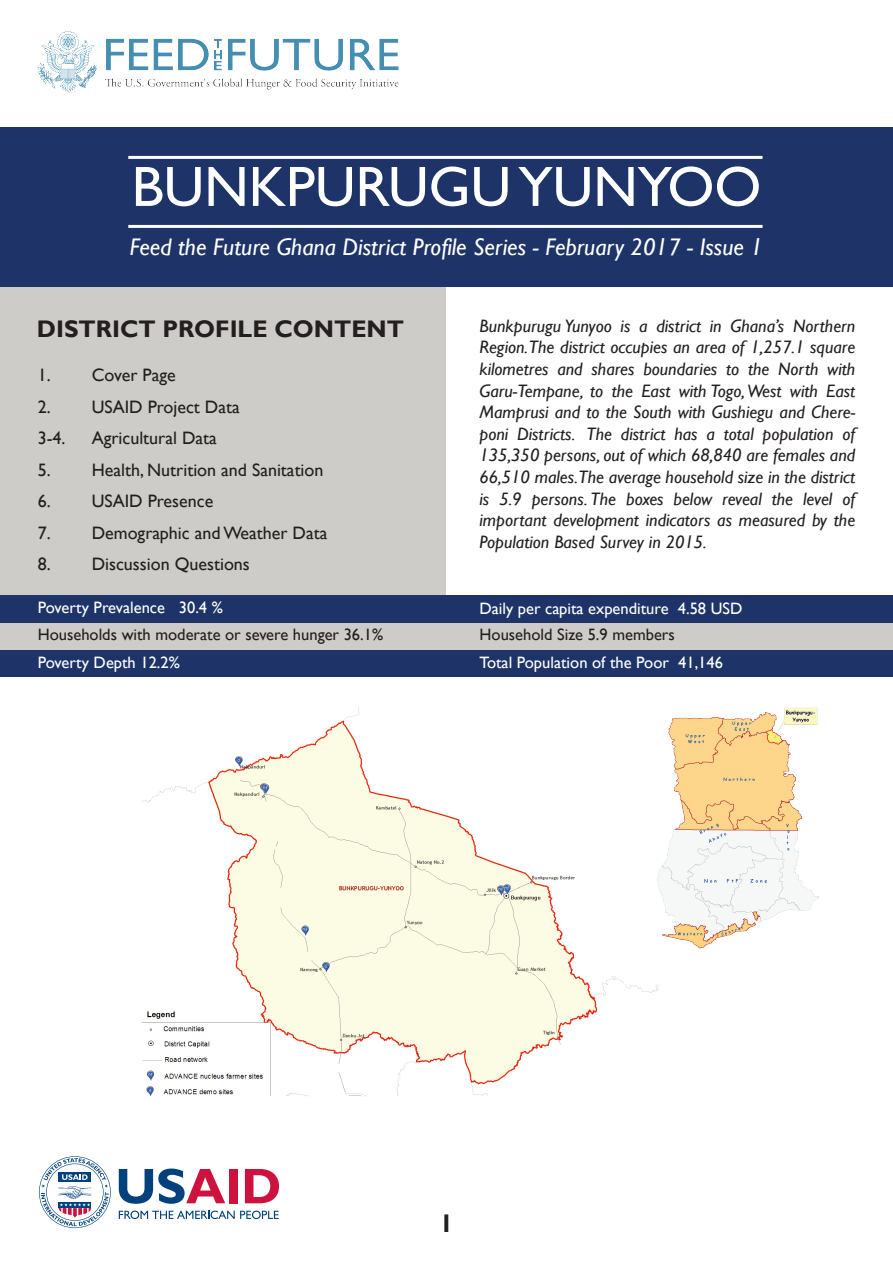
<style>
.page{position:relative;width:893px;height:1263px;background:#fff}
.page>*{position:absolute;margin:0;border:0;box-sizing:border-box;transform-origin:0 0}
.t1{font:57px "Gill Sans";color:#fff}
.t2{font:700 25.5px "Gill Sans";color:#231f20}
.t3{font:italic 24px "Gill Sans";color:#fff}
.t4{font:700 24px "Gill Sans";color:#231f20}
.t5{font:italic 18px/21.6px "Gill Sans";color:#231f20;text-align:justify}
.t6{font:18px/31.5px "Gill Sans";color:#231f20}
.t7{font:16.5px "Gill Sans";color:#fff}
.t8{font:16.5px "Gill Sans";color:#231f20}
</style>
<div class="page">
<div style="left:0;top:286px;width:445px;height:317px;background:#ceccc8"></div>
<img style="left:37px;top:31px;width:362px;height:62px">
<div style="left:0;top:127px;width:893px;height:159px;background:#1e3468"></div>
<hr style="left:128px;top:225px;width:635px;height:3px;background:#fff">
<hr style="left:128px;top:156px;width:635px;height:3px;background:#fff">
<div style="left:0;top:649px;width:893px;height:27px;background:#1e3468"></div>
<div style="left:0;top:622px;width:893px;height:27px;background:#ceccc8"></div>
<div style="left:0;top:595px;width:893px;height:27px;background:#1e3468"></div>
<img style="left:141px;top:706px;width:518px;height:391px">
<img style="left:640px;top:706px;width:179px;height:258px">
<svg style="left:119px;top:1210px;width:160px;height:9px"></svg>
<svg style="left:119px;top:1168px;width:106px;height:36px"></svg>
<div style="left:229px;top:1169px;width:9px;height:34px;background:#cd123d"></div>
<svg style="left:245px;top:1169px;width:34px;height:34px"></svg>
<svg style="left:39px;top:1156px;width:72px;height:72px"></svg>
<h1 class="t1" style="left:132px;top:154px;width:631px">BUNKPURUGU YUNYOO</h1>
<h3 class="t3" style="left:130px;top:233px;width:635px">Feed the Future Ghana District Profile Series - February 2017 - Issue 1</h3>
<h3 class="t4" style="left:37px;top:314px;width:369px">DISTRICT PROFILE CONTENT</h3>
<p class="t5" style="left:480px;top:315px;width:377px">Bunkpurugu Yunyoo is a district in Ghana’s Northern Region.The district occupies an area of 1,257.1 square kilometres and shares boundaries to the North with Garu-Tempane, to the East with Togo, West with East Mamprusi and to the South with Gushiegu and Chere&shy;poni Districts. The district has a total population of 135,350 persons, out of which 68,840 are females and 66,510 males.The average household size in the district is 5.9 persons. The boxes below reveal the level of important development indicators as measured by the Population Based Survey in 2015.</p>
<p class="t6" style="left:38px;top:360px;width:139px">1. Cover Page</p>
<p class="t6" style="left:38px;top:391px;width:204px">2. USAID Project Data<br>3-4.</p>
<p class="t6" style="left:92px;top:423px;width:127px">Agricultural Data</p>
<p class="t6" style="left:38px;top:454px;width:287px">5. Health, Nutrition and Sanitation</p>
<p class="t6" style="left:38px;top:486px;width:177px">6. USAID Presence</p>
<p class="t6" style="left:38px;top:517px;width:291px">7. Demographic and Weather Data</p>
<p class="t6" style="left:38px;top:549px;width:214px">8. Discussion Questions</p>
<p class="t7" style="left:38px;top:598px;width:187px">Poverty Prevalence 30.4 %</p>
<p class="t7" style="left:479px;top:599px;width:264px">Daily per capita expenditure 4.58 USD</p>
<p class="t8" style="left:38px;top:625px;width:347px">Households with moderate or severe hunger 36.1%</p>
<p class="t7" style="left:38px;top:653px;width:144px">Poverty Depth 12.2%</p>
<p class="t7" style="left:479px;top:653px;width:245px">Total Population of the Poor 41,146</p>
<p class="t8" style="left:479px;top:625px;width:197px">Household Size 5.9 members</p>
<h2 class="t2" style="left:439px;top:1208px;width:16px">1</h2>
</div>
